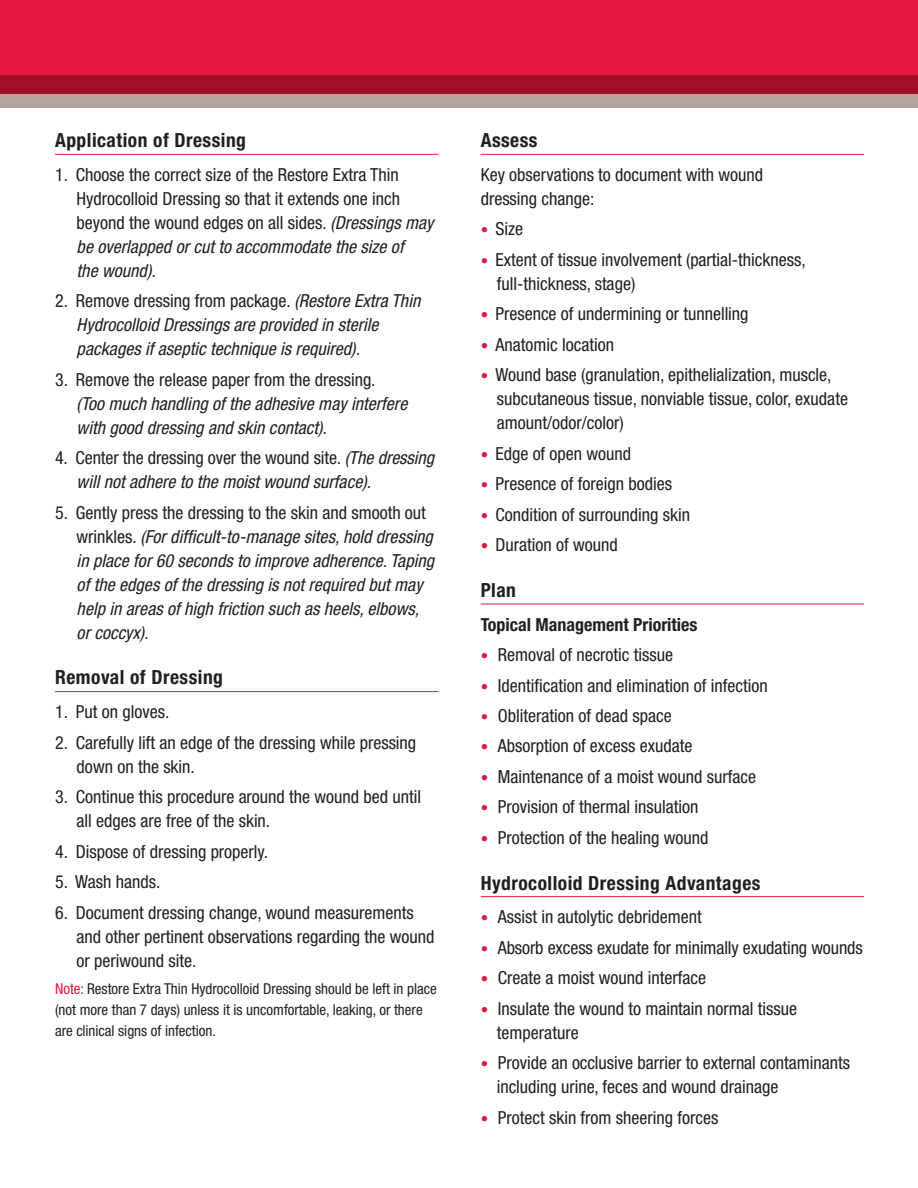
<style>
.page{position:relative;width:918px;height:1188px;background:#fff}
.page>*{position:absolute;margin:0;border:0;box-sizing:border-box;transform-origin:0 0}
.t1{font:700 condensed 19.5px "Helvetica Neue";letter-spacing:.025em;color:#231f20}
.t2{font:condensed 18px/24px "Helvetica Neue";color:#231f20}
.t3{font:italic condensed 18px/24px "Helvetica Neue";letter-spacing:.005em;color:#231f20}
.t4{font:700 condensed 18px "Helvetica Neue";color:#231f20}
.t5{font:condensed 15px/21px "Helvetica Neue";color:#231f20}
.s1{font-style:italic}
.s2{font-style:normal}
.s3{color:#e4183e}
.s4{font-weight:500;font-size:15px;color:#e4183e}
</style>
<div class="page">
<div style="left:0;top:75px;width:918px;height:33px;background:#b3a59e"></div>
<svg style="left:0;top:0;width:918px;height:94px;fill:#e4183e"></svg>
<hr style="left:55px;top:154px;width:383px;height:1px;background:#e4183e">
<hr style="left:55px;top:691px;width:383px;height:1px;background:#e4183e">
<hr style="left:481px;top:154px;width:383px;height:1px;background:#e4183e">
<hr style="left:481px;top:604px;width:383px;height:1px;background:#e4183e">
<hr style="left:481px;top:896px;width:383px;height:1px;background:#e4183e">
<p class="t1" style="left:55px;top:128px;width:192px">Application of Dressing</p>
<p class="t2" style="left:77px;top:162px;width:358px;text-indent:-22px">1. Choose the correct size of the Restore Extra Thin Hydrocolloid Dressing so that it extends one inch beyond the wound edges on all sides. <span class="s1">(Dressings may be overlapped or cut to accommodate the size of<br>the wound).</span></p>
<p class="t3" style="left:77px;top:289px;width:345px;text-indent:-22px"><span class="s2">2. Remove dressing from package.</span> (Restore Extra Thin<br>Hydrocolloid Dressings are provided in sterile packages if aseptic technique is required).</p>
<p class="t3" style="left:77px;top:367px;width:332px;text-indent:-22px"><span class="s2">3. Remove the release paper from the dressing. </span>(Too much handling of the adhesive may interfere with good dressing and skin contact).</p>
<p class="t3" style="left:77px;top:446px;width:359px;text-indent:-22px"><span class="s2">4. Center the dressing over the wound site.</span> (The dressing will not adhere to the moist wound surface).</p>
<p class="t3" style="left:77px;top:500px;width:359px;text-indent:-22px"><span class="s2">5. Gently press the dressing to the skin and smooth out wrinkles.</span> (For difficult-to-manage sites, hold dressing in place for 60 seconds to improve adherence. Taping of the edges of the dressing is not required but may help in areas of high friction such as heels, elbows, or coccyx).</p>
<p class="t1" style="left:55px;top:666px;width:169px">Removal of Dressing</p>
<p class="t2" style="left:55px;top:700px;width:116px">1. Put on gloves.</p>
<p class="t2" style="left:77px;top:730px;width:341px;text-indent:-22px">2. Carefully lift an edge of the dressing while pressing down on the skin.</p>
<p class="t2" style="left:77px;top:785px;width:346px;text-indent:-22px">3. Continue this procedure around the wound bed until all edges are free of the skin.</p>
<p class="t2" style="left:55px;top:839px;width:215px">4. Dispose of dressing properly.</p>
<p class="t2" style="left:55px;top:870px;width:107px">5. Wash hands.</p>
<p class="t2" style="left:77px;top:900px;width:359px;text-indent:-22px">6. Document dressing change, wound measurements and other pertinent observations regarding the wound or periwound site.</p>
<p class="t5" style="left:55px;top:978px;width:383px"><span class="s3">Note:</span> Restore Extra Thin Hydrocolloid Dressing should be left in place (not more than 7 days) unless it is uncomfortable, leaking, or there are clinical signs of infection.</p>
<p class="t1" style="left:481px;top:128px;width:58px">Assess</p>
<p class="t2" style="left:481px;top:162px;width:284px">Key observations to document with wound dressing change:</p>
<p class="t2" style="left:481px;top:217px;width:44px"><span class="s4">•</span> Size</p>
<p class="t2" style="left:497px;top:247px;width:310px;text-indent:-16px"><span class="s4">•</span> Extent of tissue involvement (partial-thickness, full-thickness, stage)</p>
<p class="t2" style="left:481px;top:302px;width:269px"><span class="s4">•</span> Presence of undermining or tunnelling</p>
<p class="t2" style="left:481px;top:332px;width:135px"><span class="s4">•</span> Anatomic location</p>
<p class="t2" style="left:497px;top:363px;width:353px;text-indent:-16px"><span class="s4">•</span> Wound base (granulation, epithelialization, muscle, subcutaneous tissue, nonviable tissue, color, exudate amount/odor/color)</p>
<p class="t2" style="left:481px;top:441px;width:152px"><span class="s4">•</span> Edge of open wound</p>
<p class="t2" style="left:481px;top:472px;width:193px"><span class="s4">•</span> Presence of foreign bodies</p>
<p class="t2" style="left:481px;top:502px;width:211px"><span class="s4">•</span> Condition of surrounding skin</p>
<p class="t2" style="left:481px;top:533px;width:139px"><span class="s4">•</span> Duration of wound</p>
<p class="t1" style="left:481px;top:578px;width:37px">Plan</p>
<p class="t4" style="left:481px;top:613px;width:218px">Topical Management Priorities</p>
<p class="t2" style="left:481px;top:643px;width:194px"><span class="s4">•</span> Removal of necrotic tissue</p>
<p class="t2" style="left:481px;top:673px;width:288px"><span class="s4">•</span> Identification and elimination of infection</p>
<p class="t2" style="left:481px;top:704px;width:192px"><span class="s4">•</span> Obliteration of dead space</p>
<p class="t2" style="left:481px;top:734px;width:213px"><span class="s4">•</span> Absorption of excess exudate</p>
<p class="t2" style="left:481px;top:764px;width:277px"><span class="s4">•</span> Maintenance of a moist wound surface</p>
<p class="t2" style="left:481px;top:795px;width:219px"><span class="s4">•</span> Provision of thermal insulation</p>
<p class="t2" style="left:481px;top:825px;width:229px"><span class="s4">•</span> Protection of the healing wound</p>
<p class="t1" style="left:481px;top:871px;width:281px">Hydrocolloid Dressing Advantages</p>
<p class="t2" style="left:481px;top:905px;width:223px"><span class="s4">•</span> Assist in autolytic debridement</p>
<p class="t2" style="left:481px;top:935px;width:384px"><span class="s4">•</span> Absorb excess exudate for minimally exudating wounds</p>
<p class="t2" style="left:481px;top:966px;width:227px"><span class="s4">•</span> Create a moist wound interface</p>
<p class="t2" style="left:497px;top:996px;width:302px;text-indent:-16px"><span class="s4">•</span> Insulate the wound to maintain normal tissue temperature</p>
<p class="t2" style="left:497px;top:1051px;width:355px;text-indent:-16px"><span class="s4">•</span> Provide an occlusive barrier to external contaminants including urine, feces and wound drainage</p>
<p class="t2" style="left:481px;top:1105px;width:239px"><span class="s4">•</span> Protect skin from sheering forces</p>
</div>
